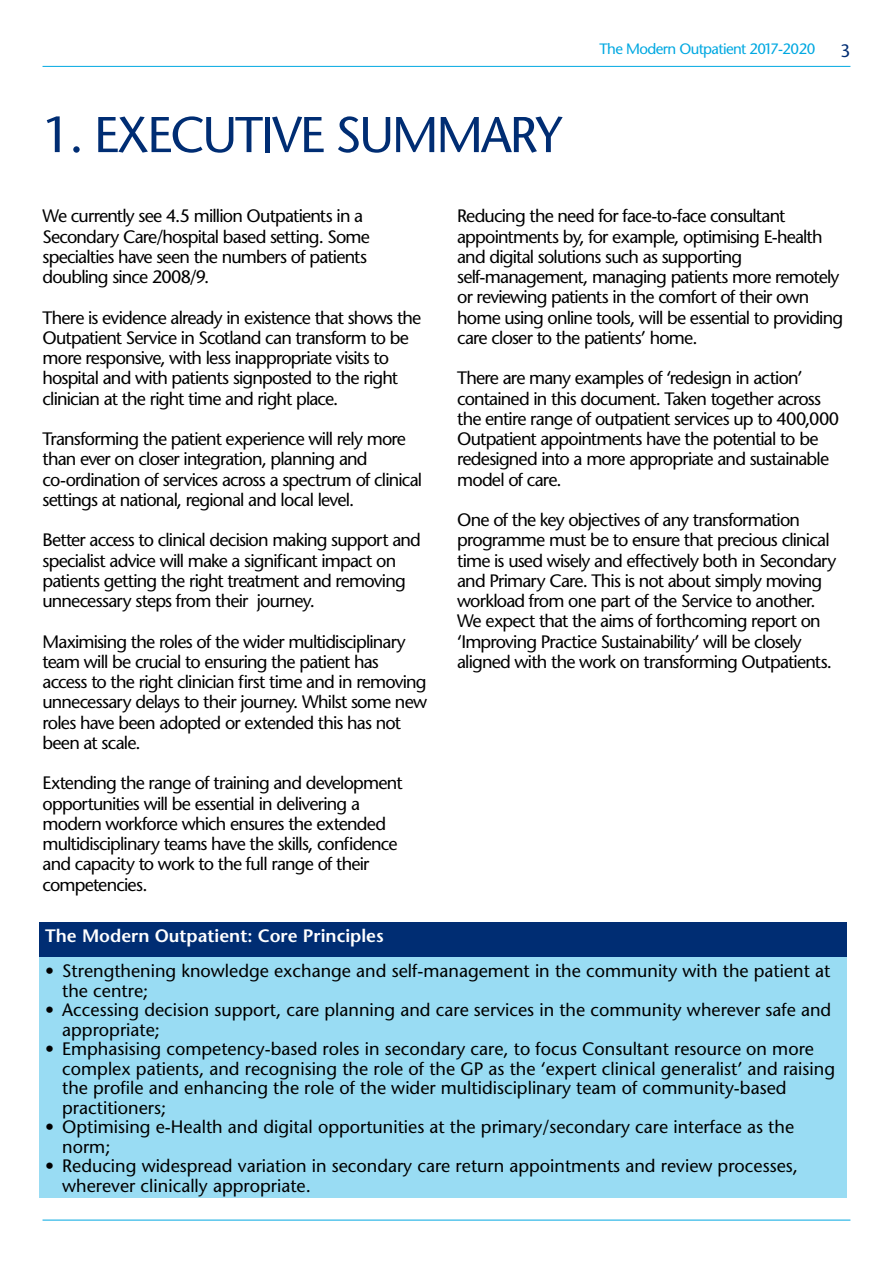
<style>
.page{position:relative;width:893px;height:1263px;background:#fff}
.page>*{position:absolute;margin:0;border:0;box-sizing:border-box;transform-origin:0 0}
.t1{font:50.1px "Stone Sans";letter-spacing:-.04em;color:#002d73}
.t2{font:18px/20.2px "Stone Sans";letter-spacing:-.045em;color:#000}
.t3{font:18px/19.5px "Stone Sans";color:#000}
.t4{font:600 18px "Stone Sans";color:#fff}
.t5{font:18px "Stone Sans";color:#002d73}
.t6{font:15px "Stone Sans";letter-spacing:-.04em;color:#00a8e1}
</style>
<div class="page">
<hr style="left:43px;top:66px;width:807px;height:1px;background:#00a8e1">
<hr style="left:43px;top:1220px;width:807px;height:1px;background:#00a8e1">
<div style="left:39px;top:923px;width:808px;height:34px;background:#002d73"></div>
<div style="left:39px;top:957px;width:808px;height:240px;background:#99dcf3"></div>
<h1 class="t1" style="left:43px;top:104px;width:521px">1. EXECUTIVE SUMMARY</h1>
<p class="t6" style="left:600px;top:40px;width:217px">The Modern Outpatient 2017-2020</p>
<p class="t5" style="left:840px;top:39px;width:12px">3</p>
<p class="t2" style="left:43px;top:206px;width:329px">We currently see 4.5 million Outpatients in a Secondary Care/hospital based setting. Some specialties have seen the numbers of patients doubling since 2008/9.</p>
<p class="t2" style="left:43px;top:307px;width:380px">There is evidence already in existence that shows the Outpatient Service in Scotland can transform to be more responsive, with less inappropriate visits to hospital and with patients signposted to the right clinician at the right time and right place.</p>
<p class="t2" style="left:43px;top:428px;width:381px">Transforming the patient experience will rely more than ever on closer integration, planning and co-ordination of services across a spectrum of clinical settings at national, regional and local level.</p>
<p class="t2" style="left:43px;top:530px;width:380px">Better access to clinical decision making support and specialist advice will make a significant impact on patients getting the right treatment and removing unnecessary steps from their journey.</p>
<p class="t2" style="left:43px;top:631px;width:386px">Maximising the roles of the wider multidisciplinary team will be crucial to ensuring the patient has access to the right clinician first time and in removing unnecessary delays to their journey. Whilst some new roles have been adopted or extended this has not been at scale.</p>
<p class="t2" style="left:43px;top:773px;width:362px">Extending the range of training and development opportunities will be essential in delivering a modern workforce which ensures the extended multidisciplinary teams have the skills, confidence and capacity to work to the full range of their competencies.</p>
<p class="t2" style="left:457px;top:206px;width:387px">Reducing the need for face-to-face consultant appointments by, for example, optimising E-health and digital solutions such as supporting self-management, managing patients more remotely or reviewing patients in the comfort of their own home using online tools, will be essential to providing care closer to the patients’ home.</p>
<p class="t2" style="left:457px;top:368px;width:384px">There are many examples of ‘redesign in action’ contained in this document. Taken together across the entire range of outpatient services up to 400,000<br>Outpatient appointments have the potential to be redesigned into a more appropriate and sustainable model of care.</p>
<p class="t2" style="left:457px;top:509px;width:381px">One of the key objectives of any transformation programme must be to ensure that precious clinical time is used wisely and effectively both in Secondary and Primary Care. This is not about simply moving workload from one part of the Service to another.<br>We expect that the aims of forthcoming report on ‘Improving Practice Sustainability’ will be closely aligned with the work on transforming Outpatients.</p>
<p class="t4" style="left:45px;top:925px;width:340px">The Modern Outpatient: Core Principles</p>
<p class="t3" style="left:62px;top:961px;width:770px;text-indent:-17px">• Strengthening knowledge exchange and self-management in the community with the patient at the centre;</p>
<p class="t3" style="left:62px;top:1000px;width:771px;text-indent:-17px">• Accessing decision support, care planning and care services in the community wherever safe and appropriate;</p>
<p class="t3" style="left:62px;top:1039px;width:774px;text-indent:-17px">• Emphasising competency-based roles in secondary care, to focus Consultant resource on more complex patients, and recognising the role of the GP as the ‘expert clinical generalist’ and raising the profile and enhancing the role of the wider multidisciplinary team of community-based practitioners;</p>
<p class="t3" style="left:62px;top:1117px;width:733px;text-indent:-17px">• Optimising e-Health and digital opportunities at the primary/secondary care interface as the norm;</p>
<p class="t3" style="left:62px;top:1156px;width:737px;text-indent:-17px">• Reducing widespread variation in secondary care return appointments and review processes, wherever clinically appropriate.</p>
</div>
